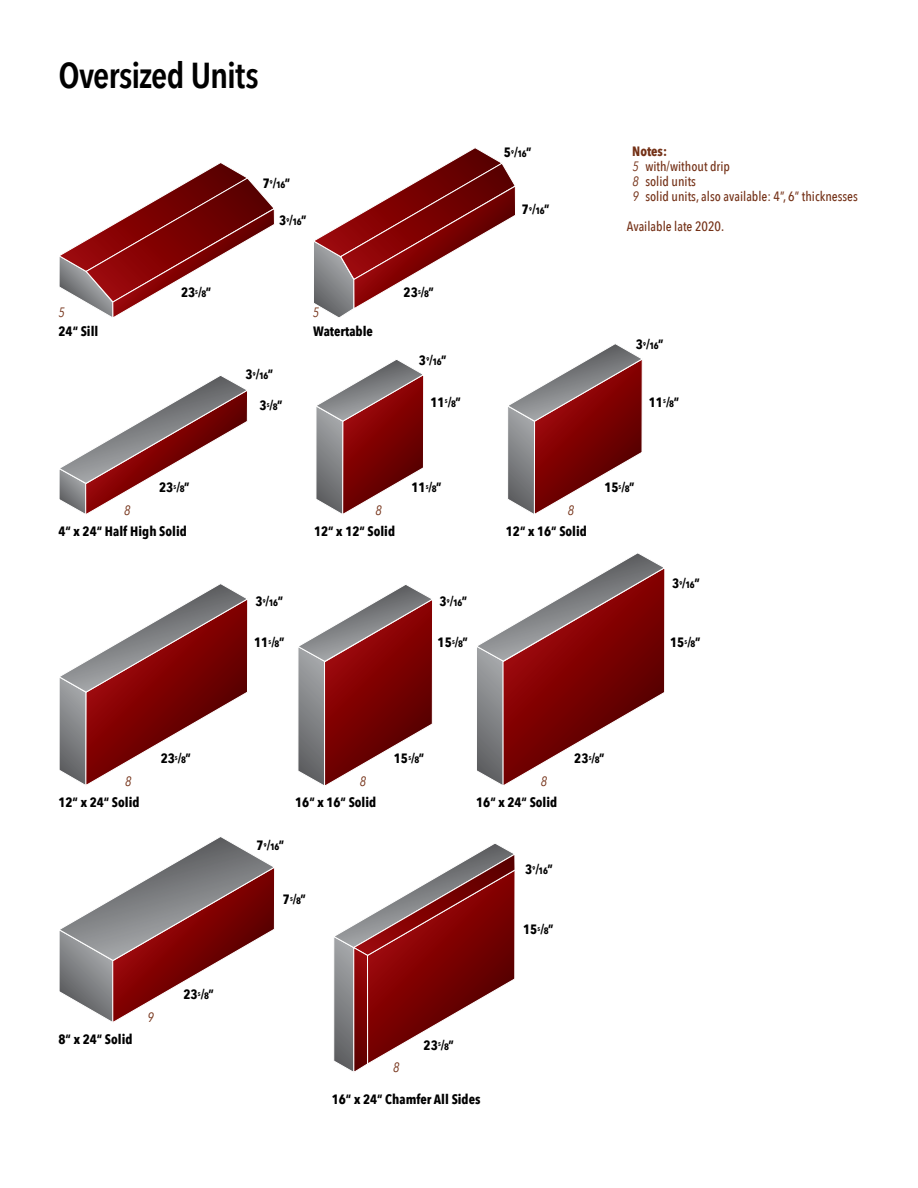
<style>
.page{position:relative;width:918px;height:1188px;background:#fff}
.page>*{position:absolute;margin:0;border:0;box-sizing:border-box;transform-origin:0 0}
.t1{font:600 36px "Avenir Next Condensed";letter-spacing:-.03em;color:#000}
.t2{font:700 13.5px "Avenir Next Condensed";color:#000}
.t3{font:500 13.5px/15px "Avenir Next Condensed";color:#743117}
.t4{font:italic 13.5px "Avenir Next Condensed";color:#743117}
.t5{font:700 5.4px "Avenir Next Condensed";color:#000}
.s1{font-size:9.3px}
.s2{font-weight:700}
.s3{font-weight:400;font-style:italic}
</style>
<div class="page">
<svg style="left:477px;top:553px;width:188px;height:232px"></svg>
<svg style="left:334px;top:844px;width:181px;height:228px"></svg>
<svg style="left:59px;top:376px;width:189px;height:138px"></svg>
<svg style="left:316px;top:360px;width:108px;height:154px"></svg>
<svg style="left:508px;top:344px;width:135px;height:170px"></svg>
<svg style="left:59px;top:584px;width:189px;height:201px"></svg>
<svg style="left:298px;top:585px;width:135px;height:200px"></svg>
<svg style="left:314px;top:147px;width:202px;height:170px"></svg>
<svg style="left:59px;top:163px;width:216px;height:154px"></svg>
<svg style="left:59px;top:837px;width:216px;height:185px"></svg>
<h1 class="t1" style="left:58px;top:44px;width:202px">Oversized Units</h1>
<p class="t2" style="left:263px;top:175px;width:29px">7 /<span class="s1">16</span>”</p>
<p class="t5" style="left:270px;top:179px;width:4px">9</p>
<p class="t2" style="left:181px;top:284px;width:32px">23 /<span class="s1">8</span>”</p>
<p class="t5" style="left:195px;top:289px;width:4px">5</p>
<p class="t2" style="left:279px;top:212px;width:29px">3 /<span class="s1">16</span>”</p>
<p class="t5" style="left:286px;top:217px;width:4px">9</p>
<p class="t4" style="left:59px;top:304px;width:8px">5</p>
<p class="t4" style="left:313px;top:304px;width:8px">5</p>
<p class="t2" style="left:59px;top:323px;width:41px">24“ Sill</p>
<p class="t2" style="left:313px;top:323px;width:61px">Watertable</p>
<p class="t2" style="left:246px;top:366px;width:29px">3 /<span class="s1">16</span>”</p>
<p class="t5" style="left:253px;top:371px;width:4px">9</p>
<p class="t2" style="left:259px;top:397px;width:25px">3 /<span class="s1">8</span>”</p>
<p class="t5" style="left:267px;top:402px;width:4px">5</p>
<p class="t2" style="left:404px;top:284px;width:32px">23 /<span class="s1">8</span>”</p>
<p class="t5" style="left:418px;top:289px;width:4px">5</p>
<p class="t2" style="left:419px;top:352px;width:29px">3 /<span class="s1">16</span>”</p>
<p class="t5" style="left:426px;top:356px;width:4px">9</p>
<p class="t2" style="left:431px;top:394px;width:32px">11 /<span class="s1">8</span>”</p>
<p class="t5" style="left:445px;top:398px;width:4px">5</p>
<p class="t2" style="left:504px;top:144px;width:29px">5 /<span class="s1">16</span>”</p>
<p class="t5" style="left:511px;top:149px;width:4px">9</p>
<p class="t2" style="left:522px;top:201px;width:29px">7 /<span class="s1">16</span>”</p>
<p class="t5" style="left:529px;top:205px;width:4px">9</p>
<p class="t3" style="left:632px;top:144px;width:227px"><span class="s2">Notes:<br></span><span class="s3">5</span> with/without drip<br><span class="s3">8</span> solid units<br><span class="s3">9</span> solid units, also available: 4”, 6” thicknesses</p>
<p class="t3" style="left:627px;top:219px;width:99px">Available late 2020.</p>
<p class="t2" style="left:636px;top:336px;width:29px">3 /<span class="s1">16</span>”</p>
<p class="t5" style="left:643px;top:341px;width:4px">9</p>
<p class="t2" style="left:649px;top:394px;width:32px">11 /<span class="s1">8</span>”</p>
<p class="t5" style="left:663px;top:398px;width:4px">5</p>
<p class="t2" style="left:159px;top:479px;width:32px">23 /<span class="s1">8</span>”</p>
<p class="t5" style="left:174px;top:484px;width:4px">5</p>
<p class="t2" style="left:412px;top:479px;width:32px">11 /<span class="s1">8</span>”</p>
<p class="t5" style="left:426px;top:484px;width:4px">5</p>
<p class="t4" style="left:124px;top:502px;width:8px">8</p>
<p class="t4" style="left:375px;top:502px;width:8px">8</p>
<p class="t4" style="left:568px;top:502px;width:8px">8</p>
<p class="t2" style="left:58px;top:523px;width:130px">4“ x 24“ Half High Solid</p>
<p class="t2" style="left:314px;top:523px;width:83px">12“ x 12“ Solid</p>
<p class="t2" style="left:506px;top:523px;width:83px">12“ x 16“ Solid</p>
<p class="t2" style="left:604px;top:479px;width:32px">15 /<span class="s1">8</span>”</p>
<p class="t5" style="left:619px;top:484px;width:4px">5</p>
<p class="t2" style="left:255px;top:593px;width:29px">3 /<span class="s1">16</span>”</p>
<p class="t5" style="left:263px;top:598px;width:4px">9</p>
<p class="t2" style="left:254px;top:634px;width:32px">11 /<span class="s1">8</span>”</p>
<p class="t5" style="left:269px;top:639px;width:4px">5</p>
<p class="t2" style="left:440px;top:593px;width:29px">3 /<span class="s1">16</span>”</p>
<p class="t5" style="left:447px;top:598px;width:4px">9</p>
<p class="t2" style="left:438px;top:634px;width:32px">15 /<span class="s1">8</span>”</p>
<p class="t5" style="left:452px;top:639px;width:4px">5</p>
<p class="t2" style="left:672px;top:575px;width:29px">3 /<span class="s1">16</span>”</p>
<p class="t5" style="left:679px;top:579px;width:4px">9</p>
<p class="t2" style="left:670px;top:634px;width:32px">15 /<span class="s1">8</span>”</p>
<p class="t5" style="left:685px;top:639px;width:4px">5</p>
<p class="t2" style="left:161px;top:750px;width:32px">23 /<span class="s1">8</span>”</p>
<p class="t5" style="left:175px;top:755px;width:4px">5</p>
<p class="t2" style="left:394px;top:750px;width:32px">15 /<span class="s1">8</span>”</p>
<p class="t5" style="left:408px;top:755px;width:4px">5</p>
<p class="t4" style="left:360px;top:773px;width:8px">8</p>
<p class="t4" style="left:125px;top:773px;width:8px">8</p>
<p class="t4" style="left:541px;top:773px;width:8px">8</p>
<p class="t2" style="left:58px;top:794px;width:83px">12“ x 24“ Solid</p>
<p class="t2" style="left:295px;top:794px;width:83px">16“ x 16“ Solid</p>
<p class="t2" style="left:476px;top:794px;width:83px">16“ x 24“ Solid</p>
<p class="t2" style="left:257px;top:837px;width:29px">7 /<span class="s1">16</span>”</p>
<p class="t5" style="left:264px;top:842px;width:4px">9</p>
<p class="t2" style="left:283px;top:891px;width:25px">7 /<span class="s1">8</span>”</p>
<p class="t5" style="left:290px;top:896px;width:4px">5</p>
<p class="t2" style="left:525px;top:861px;width:29px">3 /<span class="s1">16</span>”</p>
<p class="t5" style="left:533px;top:865px;width:4px">9</p>
<p class="t2" style="left:523px;top:921px;width:32px">15 /<span class="s1">8</span>”</p>
<p class="t5" style="left:538px;top:926px;width:4px">5</p>
<p class="t2" style="left:574px;top:750px;width:32px">23 /<span class="s1">8</span>”</p>
<p class="t5" style="left:589px;top:755px;width:4px">5</p>
<p class="t2" style="left:59px;top:1031px;width:76px">8“ x 24“ Solid</p>
<p class="t4" style="left:148px;top:1009px;width:8px">9</p>
<p class="t2" style="left:184px;top:986px;width:32px">23 /<span class="s1">8</span>”</p>
<p class="t5" style="left:198px;top:991px;width:4px">5</p>
<p class="t4" style="left:393px;top:1059px;width:8px">8</p>
<p class="t2" style="left:424px;top:1037px;width:32px">23 /<span class="s1">8</span>”</p>
<p class="t5" style="left:438px;top:1041px;width:4px">5</p>
<p class="t2" style="left:332px;top:1091px;width:150px">16“ x 24“ Chamfer All Sides</p>
</div>
